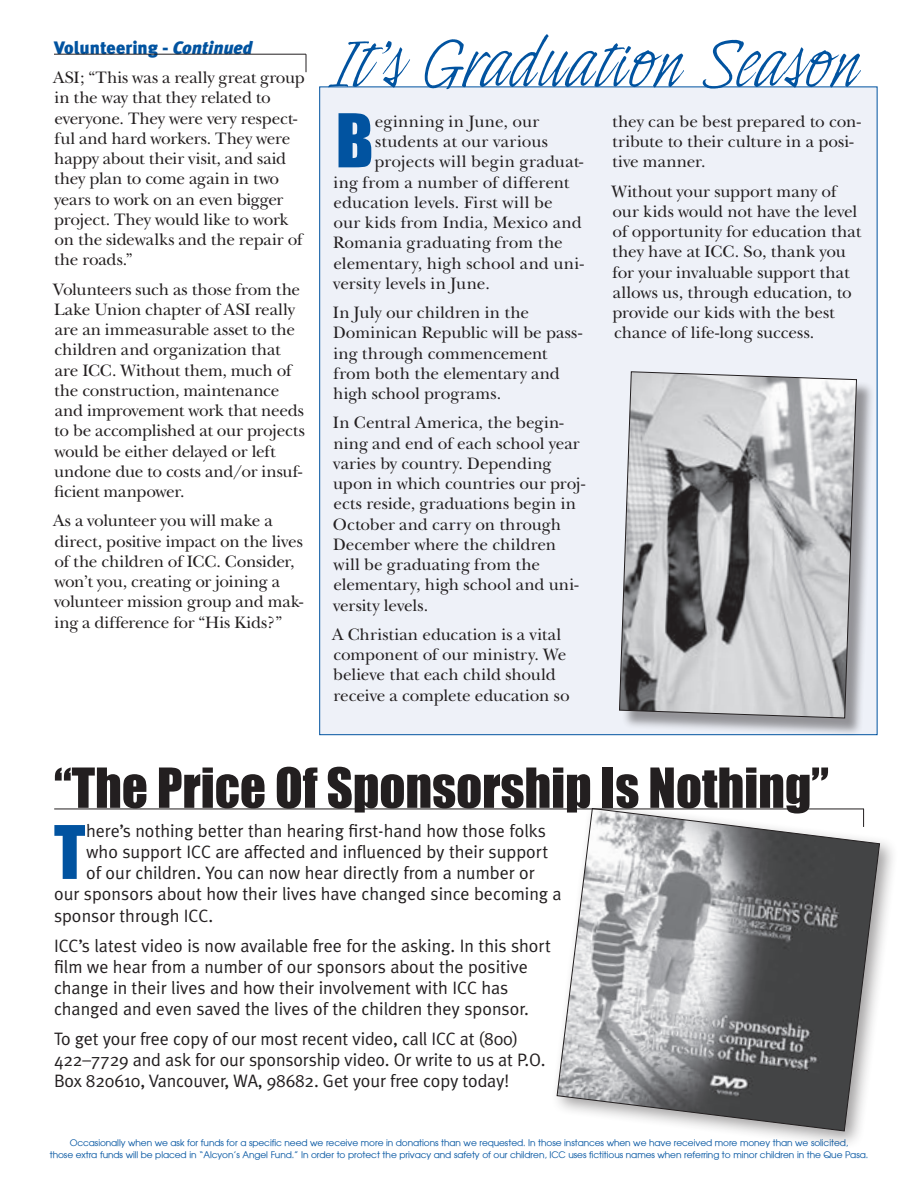
<style>
.page{position:relative;width:918px;height:1188px;background:#fff}
.page>*{position:absolute;margin:0;border:0;box-sizing:border-box;transform-origin:0 0}
.Body_Text{font:69px "Indy Italic Plain";letter-spacing:.005em;color:#0153a0}
.Body_Text-Drop_Cap{font:68.55px "Impact";color:#0153a0}
.Sponsor_Coupon-Kid_I{font:68.1px "Impact";color:#0153a0}
.t1{font:51px "Impact";color:#231f20}
.Sponsor_Coupon-Kid_I-2{font:18px/21px "Meta Plus Normal";color:#231f20}
.Subheaders{font:900 18px "Meta Plus";color:#0153a0}
.Body_Text-2{font:17.25px/20.2px "New Baskerville";letter-spacing:-.01em;color:#231f20}
.Body_Text-Drop_Cap-2{font:17.25px "New Baskerville";letter-spacing:.005em;color:#231f20}
.The_Code{font:9px/12px "Moderne";letter-spacing:-.01em;color:#0153a0;text-align:center}
.s1{font-style:italic}
</style>
<div class="page">
<hr style="left:54px;top:54px;width:252px;height:1px;background:#231f20">
<svg style="left:306px;top:54px;width:1px;height:18px"></svg>
<div style="left:320px;top:87px;width:557px;height:648px;background:#eef1f8"></div>
<div style="left:550px;top:802px;width:348px;height:348px;background:#231f20;opacity:.42"></div>
<svg style="left:556px;top:808px;width:324px;height:324px"></svg>
<div style="left:622px;top:374px;width:253px;height:363px;background:#231f20;opacity:.45"></div>
<svg style="left:619px;top:371px;width:238px;height:348px;background:#b3b4b6"></svg>
<hr style="left:54px;top:809px;width:810px;height:1px;background:#231f20">
<svg style="left:863px;top:810px;width:1px;height:17px"></svg>
<p class="Subheaders" style="left:54px;top:37px;width:200px">Volunteering - <span class="s1">Continued</span></p>
<p class="Body_Text-2" style="left:53px;top:68px;width:253px">ASI; “This was a really great group in the way that they related to everyone. They were very respect&shy;ful and hard workers. They were happy about their visit, and said they plan to come again in two years to work on an even bigger project. They would like to work on the sidewalks and the repair of the roads.”</p>
<p class="Body_Text-2" style="left:53px;top:279px;width:253px">Volunteers such as those from the<br>Lake Union chapter of ASI really are an immeasurable asset to the children and organization that are ICC. Without them, much of the construction, maintenance and improvement work that needs to be accomplished at our projects would be either delayed or left undone due to costs and/or insuf&shy;ficient manpower.</p>
<p class="Body_Text-2" style="left:53px;top:511px;width:252px">As a volunteer you will make a direct, positive impact on the lives of the children of ICC. Consider, won’t you, creating or joining a volunteer mission group and mak&shy;ing a difference for “His Kids?”</p>
<p class="Body_Text" style="left:333px;top:22px;width:528px">It’s Graduation Season</p>
<p class="Body_Text-Drop_Cap" style="left:336px;top:98px;width:39px">B</p>
<p class="Body_Text-Drop_Cap-2" style="left:375px;top:111px;width:166px">eginning in June, our</p>
<p class="Body_Text-Drop_Cap-2" style="left:375px;top:131px;width:174px">students at our various</p>
<p class="Body_Text-Drop_Cap-2" style="left:375px;top:152px;width:210px">projects will begin graduat-</p>
<p class="Body_Text-Drop_Cap-2" style="left:334px;top:172px;width:237px">ing from a number of different</p>
<p class="Body_Text-Drop_Cap-2" style="left:334px;top:192px;width:221px">education levels. First will be</p>
<p class="Body_Text-Drop_Cap-2" style="left:334px;top:212px;width:250px">our kids from India, Mexico and</p>
<p class="Body_Text-Drop_Cap-2" style="left:333px;top:233px;width:231px">Romania graduating from the</p>
<p class="Body_Text-Drop_Cap-2" style="left:334px;top:253px;width:252px">elementary, high school and uni-</p>
<p class="Body_Text-Drop_Cap-2" style="left:333px;top:273px;width:158px">versity levels in June.</p>
<p class="Body_Text-2" style="left:333px;top:303px;width:251px">In July our children in the<br>Dominican Republic will be pass&shy;ing through commencement from both the elementary and high school programs.</p>
<p class="Body_Text-2" style="left:333px;top:413px;width:254px">In Central America, the begin&shy;ning and end of each school year varies by country. Depending upon in which countries our proj&shy;ects reside, graduations begin in<br>October and carry on through<br>December where the children will be graduating from the elementary, high school and uni&shy;versity levels.</p>
<p class="Body_Text-2" style="left:332px;top:624px;width:239px">A Christian education is a vital component of our ministry. We believe that each child should receive a complete education so</p>
<p class="Body_Text-2" style="left:612px;top:111px;width:250px">they can be best prepared to con&shy;tribute to their culture in a posi&shy;tive manner.</p>
<p class="Body_Text-2" style="left:612px;top:181px;width:251px">Without your support many of our kids would not have the level of opportunity for education that they have at ICC. So, thank you for your invaluable support that allows us, through education, to provide our kids with the best chance of life-long success.</p>
<p class="t1" style="left:54px;top:756px;width:776px">“The Price Of Sponsorship Is Nothing”</p>
<p class="Sponsor_Coupon-Kid_I" style="left:54px;top:810px;width:33px">T</p>
<p class="Sponsor_Coupon-Kid_I-2" style="left:86px;top:820px;width:461px">here’s nothing better than hearing first-hand how those folks</p>
<p class="Sponsor_Coupon-Kid_I-2" style="left:86px;top:841px;width:464px">who support ICC are affected and influenced by their support</p>
<p class="Sponsor_Coupon-Kid_I-2" style="left:86px;top:862px;width:450px">of our children. You can now hear directly from a number or</p>
<p class="Sponsor_Coupon-Kid_I-2" style="left:54px;top:883px;width:509px">our sponsors about how their lives have changed since becoming a</p>
<p class="Sponsor_Coupon-Kid_I-2" style="left:54px;top:905px;width:161px">sponsor through ICC.</p>
<p class="Sponsor_Coupon-Kid_I-2" style="left:54px;top:935px;width:498px">ICC’s latest video is now available free for the asking. In this short film we hear from a number of our sponsors about the positive change in their lives and how their involvement with ICC has changed and even saved the lives of the children they sponsor.</p>
<p class="Sponsor_Coupon-Kid_I-2" style="left:54px;top:1028px;width:493px">To get your free copy of our most recent video, call ICC at (800)<br>422–7729 and ask for our sponsorship video. Or write to us at P.O.<br>Box 820610, Vancouver, WA, 98682. Get your free copy today!</p>
<p class="The_Code" style="left:50px;top:1137px;width:820px">Occasionally when we ask for funds for a specific need we receive more in donations than we requested. In those instances when we have received more money than we solicited,<br>those extra funds will be placed in “Alcyon’s Angel Fund.” In order to protect the privacy and safety of our children, ICC uses fictitious names when referring to minor children in the Que Pasa.</p>
</div>
